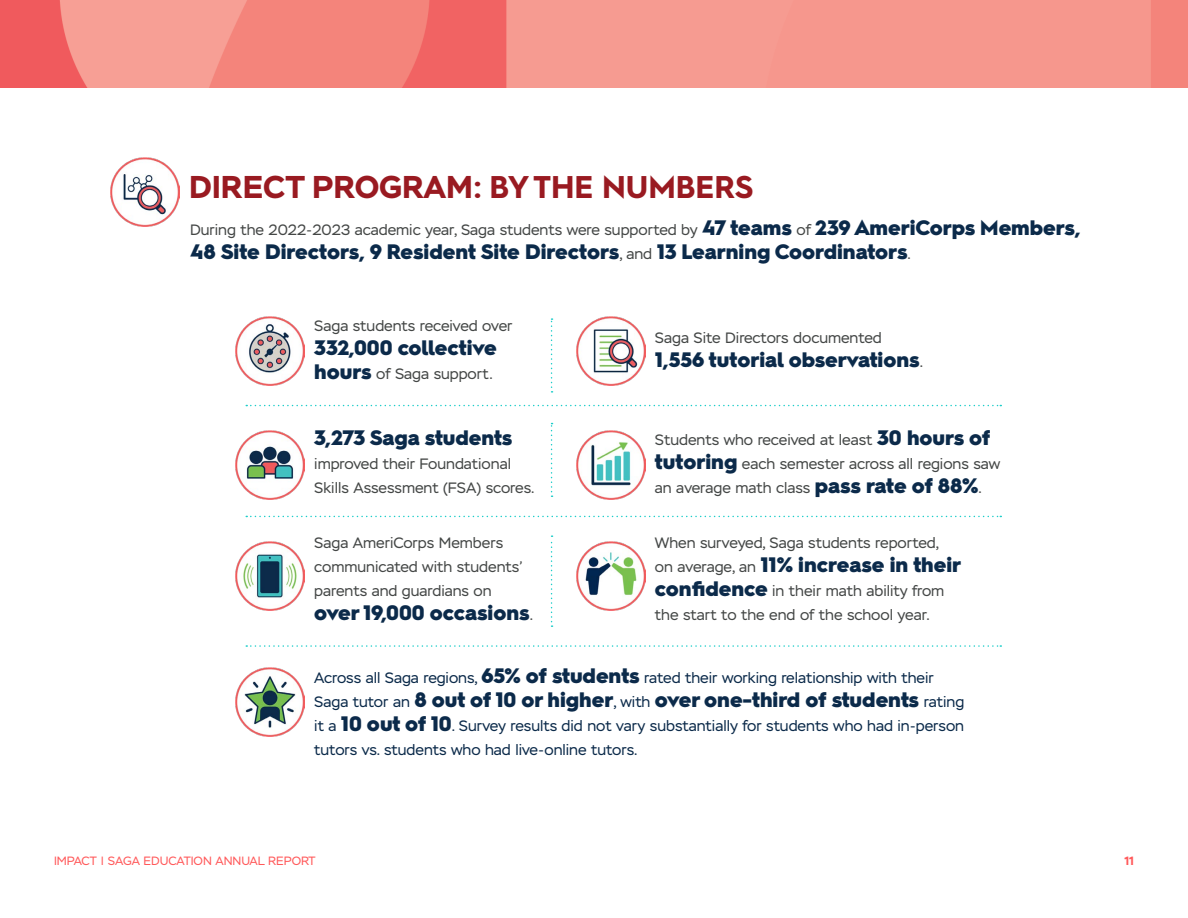
<style>
.page{position:relative;width:1188px;height:918px;background:#fff}
.page>*{position:absolute;margin:0;border:0;box-sizing:border-box;transform-origin:0 0}
.t1{font:700 31.5px "Stem";color:#991a21}
.t2{font:900 21px "Hurme Geometric Sans 2";color:#0b2a4a}
.t3{font:15px/24px "Stem";color:#444746}
.t4{font:15px/24px "Stem";color:#0b2a4a}
.t5{font:12px "Stem";color:#ff595a}
.t6{font:700 12px "Stem";color:#ff595a}
.s1{font-family:"Hurme Geometric Sans 2"}
.s2{font-family:"Hurme Geometric Sans 2";font-weight:900;font-size:21px;color:#0b2a4a}
.s3{font-family:"Stem";font-weight:400;font-size:15px;color:#444746}
.s4{font-family:"Hurme Geometric Sans 2";font-weight:900;font-size:21px}
.s5{font-family:"Stem";font-weight:400;font-size:15px}
</style>
<div class="page">
<img style="left:0;top:0;width:1188px;height:88px">
<img style="left:110px;top:157px;width:69px;height:69px">
<img style="left:235px;top:667px;width:70px;height:69px">
<img style="left:576px;top:430px;width:69px;height:70px">
<img style="left:576px;top:316px;width:69px;height:70px">
<img style="left:235px;top:430px;width:70px;height:70px">
<img style="left:576px;top:541px;width:69px;height:69px">
<img style="left:235px;top:541px;width:70px;height:69px">
<img style="left:235px;top:316px;width:70px;height:70px">
<svg style="left:246px;top:405px;width:755px;height:1px"></svg>
<svg style="left:551px;top:318px;width:2px;height:75px"></svg>
<svg style="left:551px;top:423px;width:2px;height:74px"></svg>
<svg style="left:551px;top:535px;width:2px;height:92px"></svg>
<svg style="left:246px;top:516px;width:755px;height:1px"></svg>
<svg style="left:246px;top:645px;width:755px;height:2px"></svg>
<p class="t1" style="left:189px;top:167px;width:566px">DIRECT PROGRAM: <span class="s1">BY THE NUMBERS</span></p>
<p class="t3" style="left:190px;top:218px;width:892px">During the 2022-2023 academic year, Saga students were supported by <span class="s2">47 teams</span> of <span class="s2">239 AmeriCorps Members,</span></p>
<p class="t2" style="left:190px;top:237px;width:722px">48 Site Directors, 9 Resident Site Directors<span class="s3">, and</span> 13 Learning Coordinators<span class="s3">.</span></p>
<p class="t3" style="left:314px;top:314px;width:200px">Saga students received over</p>
<p class="t2" style="left:314px;top:333px;width:184px">332,000 collective</p>
<p class="t3" style="left:314px;top:362px;width:180px"><span class="s2">hours</span> of Saga support.</p>
<p class="t2" style="left:314px;top:423px;width:200px">3,273 Saga students</p>
<p class="t3" style="left:314px;top:452px;width:222px">improved their Foundational<br>Skills Assessment (FSA) scores.</p>
<p class="t3" style="left:314px;top:531px;width:210px">Saga AmeriCorps Members communicated with students’ parents and guardians on</p>
<p class="t2" style="left:314px;top:598px;width:220px">over 19,000 occasions<span class="s3">.</span></p>
<p class="t3" style="left:655px;top:326px;width:228px">Saga Site Directors documented</p>
<p class="t2" style="left:655px;top:345px;width:270px">1,556 tutorial observations<span class="s3">.</span></p>
<p class="t3" style="left:655px;top:428px;width:347px">Students who received at least <span class="s2">30 hours of tutoring</span> each semester across all regions saw an average math class <span class="s2">pass rate of 88%</span>.</p>
<p class="t3" style="left:655px;top:531px;width:286px">When surveyed, Saga students reported,</p>
<p class="t2" style="left:655px;top:550px;width:308px"><span class="s3">on average, an</span> 11% increase in their</p>
<p class="t3" style="left:655px;top:579px;width:291px"><span class="s2">confidence</span> in their math ability from the start to the end of the school year.</p>
<p class="t4" style="left:314px;top:666px;width:621px">Across all Saga regions, <span class="s4">65% of students</span> rated their working relationship with their</p>
<p class="t2" style="left:314px;top:685px;width:652px"><span class="s5">Saga tutor an</span> 8 out of 10 or higher<span class="s5">, with</span> over one-third of students <span class="s5">rating</span></p>
<p class="t4" style="left:314px;top:714px;width:651px">it a <span class="s4">10 out of 10</span>. Survey results did not vary substantially for students who had in-person tutors vs. students who had live-online tutors.</p>
<p class="t5" style="left:54px;top:854px;width:263px">IMPACT | SAGA EDUCATION ANNUAL REPORT</p>
<p class="t6" style="left:1124px;top:853px;width:11px">11</p>
</div>
